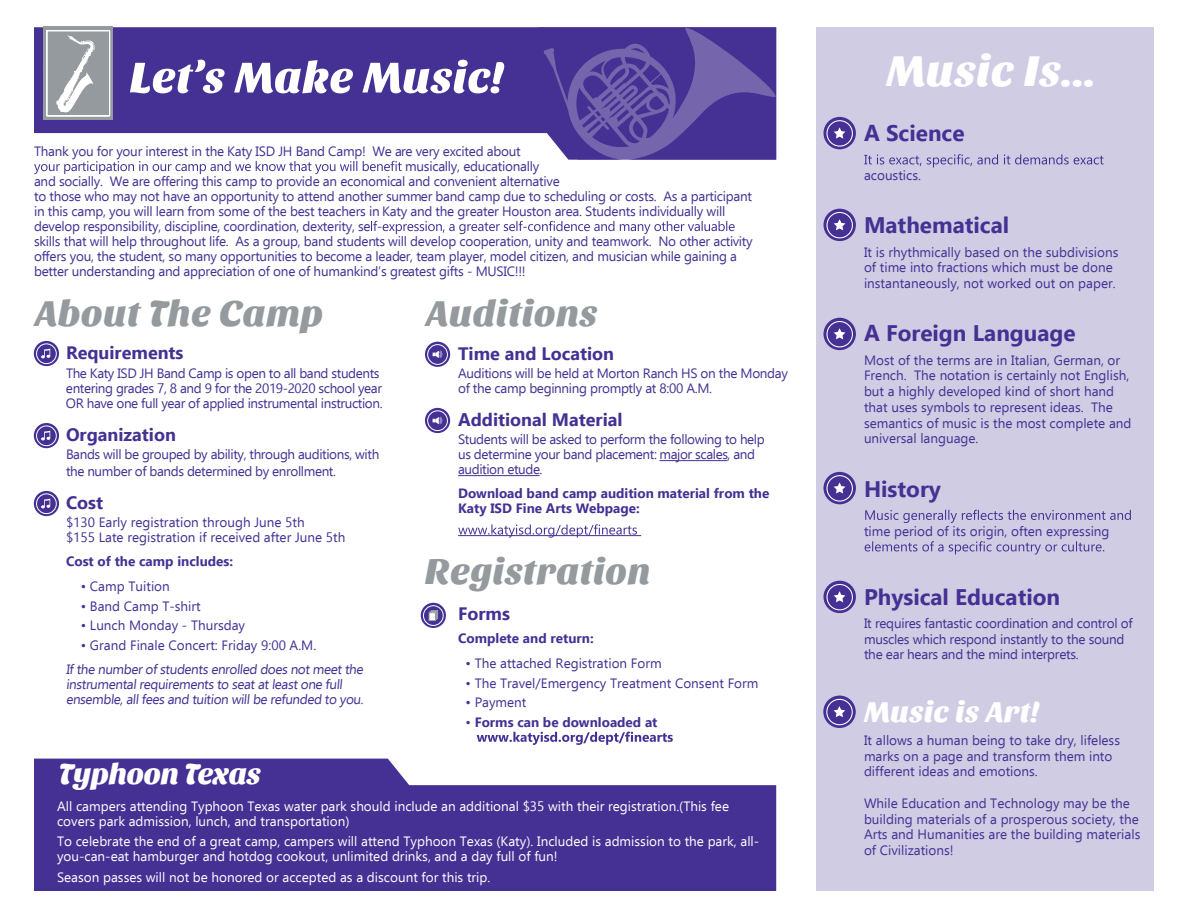
<style>
.page{position:relative;width:1188px;height:918px;background:#fff}
.page>*{position:absolute;margin:0;border:0;box-sizing:border-box;transform-origin:0 0}
.t1{font:45px "Sansita One";color:#fff}
.t2{font:37.5px "Sansita One";color:#949a9d}
.t3{font:30px "Sansita One";letter-spacing:-.025em;color:#fff}
.t4{font:30px "Sansita One";color:#fff}
.t5{font:700 22.5px "Ebrima";color:#443193}
.t6{font:700 18px "Ebrima";color:#443193}
.t7{font:13.5px/15px "Ebrima";letter-spacing:-.02em;color:#443193}
.t8{font:13.5px/15.8px "Ebrima";color:#443193}
.t9{font:13.5px/15px "Ebrima";color:#fff}
.t10{font:700 13.5px/15px "Ebrima";color:#443193}
.s1{font-weight:400}
</style>
<div class="page">
<svg style="left:425px;top:408px;width:25px;height:25px"></svg>
<svg style="left:421px;top:603px;width:25px;height:25px"></svg>
<div style="left:423px;top:605px;width:21px;height:21px;border:1px solid #fff;border-radius:50%"></div>
<svg style="left:34px;top:759px;width:742px;height:132px;background:#56459d"></svg>
<svg style="left:34px;top:26px;width:743px;height:135px;fill:#443193"></svg>
<div style="left:816px;top:27px;width:338px;height:864px;background:#d0cce4"></div>
<svg style="left:34px;top:161px;width:368px;height:13px"></svg>
<svg style="left:371px;top:221px;width:364px;height:13px"></svg>
<hr style="left:659px;top:460px;width:69px;height:1px;background:#443193">
<hr style="left:458px;top:475px;width:82px;height:1px;background:#443193">
<hr style="left:458px;top:535px;width:183px;height:1px;background:#443193">
<svg style="left:458px;top:524px;width:179px;height:14px"></svg>
<svg style="left:477px;top:732px;width:196px;height:13px"></svg>
<svg style="left:864px;top:154px;width:240px;height:13px"></svg>
<svg style="left:865px;top:510px;width:266px;height:13px"></svg>
<svg style="left:865px;top:541px;width:239px;height:14px"></svg>
<svg style="left:834px;top:706px;width:11px;height:11px"></svg>
<div style="left:44px;top:26px;width:69px;height:94px;background:#949a9d"></div>
<svg style="left:46px;top:30px;width:64px;height:87px"></svg>
<svg style="left:433px;top:417px;width:9px;height:7px"></svg>
<svg style="left:130px;top:60px;width:374px;height:33px"></svg>
<div style="left:431px;top:610px;width:7px;height:9px;background:#949a9e"></div>
<svg style="left:430px;top:611px;width:7px;height:9px"></svg>
<div style="left:429px;top:613px;width:7px;height:8px;background:#fff;border:1px solid #949a9d"></div>
<div style="left:427px;top:410px;width:21px;height:21px;border:1px solid #fff;border-radius:50%"></div>
<div style="left:826px;top:699px;width:27px;height:26px;border:1px solid #fff;border-radius:50%"></div>
<svg style="left:823px;top:581px;width:33px;height:32px"></svg>
<svg style="left:834px;top:591px;width:12px;height:11px"></svg>
<div style="left:826px;top:584px;width:27px;height:26px;border:1px solid #fff;border-radius:50%"></div>
<svg style="left:823px;top:472px;width:33px;height:32px"></svg>
<svg style="left:834px;top:482px;width:12px;height:12px"></svg>
<div style="left:826px;top:475px;width:27px;height:27px;border:1px solid #fff;border-radius:50%"></div>
<svg style="left:823px;top:318px;width:33px;height:32px"></svg>
<svg style="left:834px;top:328px;width:12px;height:11px"></svg>
<div style="left:826px;top:321px;width:27px;height:26px;border:1px solid #fff;border-radius:50%"></div>
<svg style="left:823px;top:209px;width:33px;height:32px"></svg>
<svg style="left:834px;top:219px;width:12px;height:11px"></svg>
<div style="left:826px;top:212px;width:27px;height:26px;border:1px solid #fff;border-radius:50%"></div>
<svg style="left:823px;top:117px;width:33px;height:32px"></svg>
<svg style="left:834px;top:127px;width:12px;height:12px"></svg>
<div style="left:826px;top:120px;width:27px;height:27px;border:1px solid #fff;border-radius:50%"></div>
<svg style="left:425px;top:342px;width:25px;height:25px"></svg>
<svg style="left:433px;top:350px;width:10px;height:8px"></svg>
<div style="left:427px;top:344px;width:21px;height:21px;border:1px solid #fff;border-radius:50%"></div>
<svg style="left:34px;top:491px;width:25px;height:25px"></svg>
<div style="left:36px;top:493px;width:21px;height:21px;border:1px solid #fff;border-radius:50%"></div>
<svg style="left:41px;top:499px;width:9px;height:9px"></svg>
<svg style="left:34px;top:423px;width:25px;height:25px"></svg>
<div style="left:36px;top:426px;width:21px;height:20px;border:1px solid #fff;border-radius:50%"></div>
<svg style="left:41px;top:431px;width:9px;height:9px"></svg>
<svg style="left:34px;top:341px;width:25px;height:25px"></svg>
<div style="left:36px;top:343px;width:21px;height:21px;border:1px solid #fff;border-radius:50%"></div>
<svg style="left:41px;top:349px;width:9px;height:9px"></svg>
<p class="t7" style="left:34px;top:143px;width:488px">Thank you for your interest in the Katy ISD JH Band Camp! We are very excited about</p>
<p class="t7" style="left:405px;top:158px;width:136px">musically, educationally</p>
<p class="t7" style="left:34px;top:173px;width:527px">and socially. We are offering this camp to provide an economical and convenient alternative</p>
<p class="t7" style="left:34px;top:188px;width:720px">to those who may not have an opportunity to attend another summer band camp due to scheduling or costs. As a participant</p>
<p class="t7" style="left:34px;top:203px;width:693px">in this camp, you will learn from some of the best teachers in Katy and the greater Houston area. Students individually will</p>
<p class="t7" style="left:34px;top:218px;width:338px">develop responsibility, discipline, coordination, dexterity, se</p>
<p class="t7" style="left:34px;top:233px;width:720px">skills that will help throughout life. As a group, band students will develop cooperation, unity and teamwork. No other activity</p>
<p class="t7" style="left:34px;top:248px;width:705px">offers you, the student, so many opportunities to become a leader, team player, model citizen, and musician while gaining a</p>
<p class="t7" style="left:34px;top:263px;width:493px">better understanding and appreciation of one of humankind’s greatest gifts - MUSIC!!!</p>
<h2 class="t2" style="left:36px;top:292px;width:290px">About The Camp</h2>
<h2 class="t2" style="left:426px;top:292px;width:173px">Auditions</h2>
<h3 class="t6" style="left:66px;top:339px;width:119px">Requirements</h3>
<p class="t7" style="left:66px;top:366px;width:318px">The Katy ISD JH Band Camp is open to all band students entering grades 7, 8 and 9 for the 2019-2020 school year<br>OR have one full year of applied instrumental instruction.</p>
<h3 class="t6" style="left:66px;top:422px;width:111px">Organization</h3>
<p class="t7" style="left:66px;top:446px;width:315px;line-height:16.5px">Bands will be grouped by ability, through auditions, with the number of bands determined by enrollment.</p>
<h3 class="t6" style="left:66px;top:489px;width:39px">Cost</h3>
<p class="t8" style="left:66px;top:514px;width:281px;line-height:15px">$130 Early registration through June 5th<br>$155 Late registration if received after June 5th</p>
<p class="t10" style="left:66px;top:553px;width:169px">Cost of the camp includes:</p>
<p class="t8" style="left:81px;top:579px;width:91px">• Camp Tuition</p>
<p class="t8" style="left:81px;top:598px;width:121px">• Band Camp T-shirt</p>
<p class="t8" style="left:81px;top:618px;width:166px">• Lunch Monday - Thursday</p>
<p class="t8" style="left:66px;top:633px;width:301px;line-height:24px;text-indent:15px">• Grand Finale Concert: Friday 9:00 A.M.<br>If the number of students enrolled does not meet the</p>
<p class="t7" style="left:66px;top:676px;width:301px">instrumental requirements to seat at least one full ensemble, all fees and tuition will be refunded to you.</p>
<h3 class="t3" style="left:59px;top:757px;width:204px">Typhoon Texas</h3>
<h3 class="t6" style="left:458px;top:341px;width:158px">Time and Location</h3>
<p class="t7" style="left:458px;top:366px;width:331px">Auditions will be held at Morton Ranch HS on the Monday of the camp beginning promptly at 8:00 A.M.</p>
<h3 class="t6" style="left:458px;top:407px;width:166px">Additional Material</h3>
<p class="t7" style="left:458px;top:432px;width:308px">Students will be asked to perform the following to help us determine your band placement: major scales, and audition etude.</p>
<p class="t10" style="left:458px;top:486px;width:313px">Download band camp audition material from the<br>Katy ISD Fine Arts Webpage:</p>
<h2 class="t2" style="left:425px;top:550px;width:228px">Registration</h2>
<h3 class="t6" style="left:458px;top:600px;width:53px">Forms</h3>
<p class="t10" style="left:458px;top:630px;width:137px">Complete and return:</p>
<p class="t8" style="left:465px;top:655px;width:198px">• The attached Registration Form</p>
<p class="t8" style="left:465px;top:675px;width:294px">• The Travel/Emergency Treatment Consent Form</p>
<p class="t8" style="left:465px;top:694px;width:63px">• Payment</p>
<p class="t10" style="left:465px;top:714px;width:194px"><span class="s1">•</span> Forms can be downloaded at</p>
<p class="t9" style="left:57px;top:798px;width:674px">All campers attending Typhoon Texas water park should include an additional $35 with their registration.(This fee covers park admission, lunch, and transportation)</p>
<p class="t9" style="left:57px;top:834px;width:704px">To celebrate the end of a great camp, campers will attend Typhoon Texas (Katy). Included is admission to the park, all&shy;you-can-eat hamburger and hotdog cookout, unlimited drinks, and a day full of fun!</p>
<p class="t9" style="left:57px;top:869px;width:435px">Season passes will not be honored or accepted as a discount for this trip.</p>
<h1 class="t1" style="left:887px;top:45px;width:211px">Music Is...</h1>
<h3 class="t5" style="left:864px;top:116px;width:102px">A Science</h3>
<p class="t8" style="left:864px;top:167px;width:59px">acoustics.</p>
<h3 class="t5" style="left:864px;top:209px;width:147px">Mathematical</h3>
<p class="t8" style="left:864px;top:244px;width:256px">It is rhythmically based on the subdivisions of time into fractions which must be done instantaneously, not worked out on paper.</p>
<h3 class="t5" style="left:864px;top:317px;width:213px">A Foreign Language</h3>
<p class="t8" style="left:864px;top:352px;width:269px">Most of the terms are in Italian, German, or French. The notation is certainly not English, but a highly developed kind of short hand that uses symbols to represent ideas. The semantics of music is the most complete and universal language.</p>
<h3 class="t5" style="left:864px;top:472px;width:79px">History</h3>
<p class="t8" style="left:864px;top:523px;width:247px">time period of its origin, often expressing</p>
<h3 class="t5" style="left:864px;top:580px;width:198px">Physical Education</h3>
<p class="t7" style="left:864px;top:615px;width:270px;line-height:15.8px">It requires fantastic coordination and control of muscles which respond instantly to the sound the ear hears and the mind interprets.</p>
<h3 class="t4" style="left:864px;top:694px;width:177px">Music is Art!</h3>
<p class="t8" style="left:864px;top:732px;width:258px">It allows a human being to take dry, lifeless marks on a page and transform them into different ideas and emotions.</p>
<p class="t8" style="left:864px;top:795px;width:278px">While Education and Technology may be the building materials of a prosperous society, the Arts and Humanities are the building materials of Civilizations!</p>
</div>
